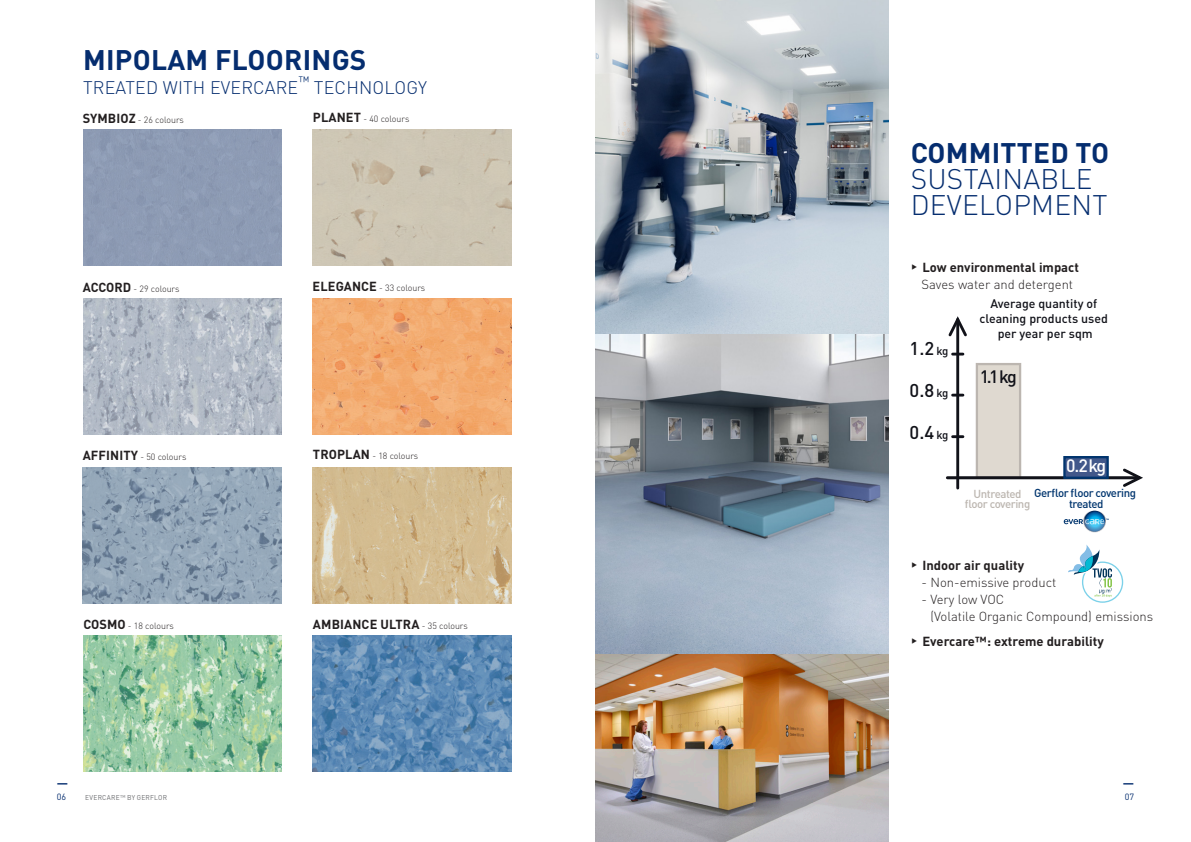
<style>
.page{position:relative;width:1191px;height:842px;background:#fff}
.page>*{position:absolute;margin:0;border:0;box-sizing:border-box;transform-origin:0 0}
.t1{font:700 28px/26px "DIN Pro";letter-spacing:.01em;color:#052d6f}
.t2{font:300 28px "DIN Pro";letter-spacing:.01em;color:#052d6f}
.t3{font:500 18.3px "DIN Pro";color:#111219}
.t4{font:300 18px "DIN Pro";letter-spacing:.01em;color:#052d6f}
.t5{font:500 17.8px "DIN Pro";color:#111219}
.t6{font:500 17.8px "DIN Pro";color:#fff}
.t7{font:700 13px "DIN Pro";color:#231f20}
.t8{font:300 13px/17px "DIN Pro";color:#231f20}
.t9{font:500 12.4px/14.9px "DIN Pro";color:#111219;text-align:center}
.t10{font:500 11.5px/10.3px "DIN Pro";letter-spacing:-.04em;color:#01356e;text-align:center}
.t11{font:500 11.5px/10.3px "DIN Pro";letter-spacing:-.04em;color:#bcb6b0;text-align:center}
.t12{font:700 11px "DIN Pro";color:#052d6f}
.t13{font:300 9px "DIN Pro";color:#231f20}
.t14{font:9px "DIN Pro";color:#052d6f}
.t15{font:7px "DIN Pro";letter-spacing:.03em;color:#6c6d70;scale:.95 1}
.s1{font-weight:700;font-size:13px}
.s2{font-weight:300;font-size:9px}
.s3{font-weight:300}
.s4{font-size:11.5px}
</style>
<div class="page">
<img style="left:595px;top:0;width:294px;height:842px">
<img style="left:83px;top:635px;width:199px;height:137px">
<img style="left:313px;top:467px;width:198px;height:136px">
<img style="left:313px;top:299px;width:198px;height:136px">
<img style="left:313px;top:635px;width:198px;height:137px">
<img style="left:83px;top:299px;width:199px;height:136px">
<div style="left:977px;top:364px;width:43px;height:114px;background:#dfd9d0"></div>
<div style="left:975px;top:363px;width:46px;height:116px;border:2px solid #bcb6b0"></div>
<hr style="left:956px;top:319px;width:3px;height:169px;background:#111219">
<hr style="left:947px;top:476px;width:190px;height:3px;background:#111219">
<svg style="left:952px;top:435px;width:11px;height:3px"></svg>
<svg style="left:952px;top:394px;width:11px;height:3px"></svg>
<svg style="left:952px;top:353px;width:11px;height:2px"></svg>
<svg style="left:1120px;top:468px;width:23px;height:19px"></svg>
<svg style="left:948px;top:316px;width:19px;height:23px"></svg>
<div style="left:1064px;top:457px;width:43px;height:21px;background:#42588a"></div>
<div style="left:1063px;top:456px;width:45px;height:23px;border:2px solid #01356e"></div>
<svg style="left:1063px;top:510px;width:45px;height:22px"></svg>
<svg style="left:1068px;top:545px;width:55px;height:58px"></svg>
<div style="left:313px;top:129px;width:198px;height:136px;background:#cdc6b4"></div>
<img style="left:83px;top:467px;width:198px;height:136px">
<p class="t1" style="left:83px;top:46px;width:285px">MIPOLAM FLOORINGS</p>
<p class="t4" style="left:83px;top:75px;width:345px">TREATED WITH EVERCARE<sup>™</sup> TECHNOLOGY</p>
<p class="t13" style="left:83px;top:113px;width:103px"><span class="s1">SYMBIOZ</span> - 26 colours</p>
<p class="t13" style="left:313px;top:113px;width:98px"><span class="s1">PLANET</span> - 40 colours</p>
<p class="t13" style="left:83px;top:283px;width:98px"><span class="s1">ACCORD</span> - 29 colours</p>
<p class="t13" style="left:312px;top:282px;width:114px"><span class="s1">ELEGANCE</span> - 33 colours</p>
<p class="t13" style="left:83px;top:451px;width:105px"><span class="s1">AFFINITY</span> - 50 colours</p>
<p class="t13" style="left:313px;top:450px;width:107px"><span class="s1">TROPLAN</span> - 18 colours</p>
<p class="t13" style="left:83px;top:619px;width:92px"><span class="s1">COSMO</span> - 18 colours</p>
<p class="t7" style="left:313px;top:615px;width:156px">AMBIANCE ULTRA <span class="s2">- 35 colours</span></p>
<p class="t1" style="left:910px;top:139px;width:200px">COMMITTED TO<br><span class="s3">SUSTAINABLE</span></p>
<p class="t2" style="left:910px;top:186px;width:198px">DEVELOPMENT</p>
<p class="t7" style="left:910px;top:259px;width:170px">◆ Low environmental impact</p>
<p class="t8" style="left:921px;top:275px;width:153px">Saves water and detergent</p>
<p class="t3" style="left:909px;top:336px;width:40px">1.2 <span class="s4">kg</span></p>
<p class="t3" style="left:909px;top:378px;width:40px">0.8 <span class="s4">kg</span></p>
<p class="t3" style="left:909px;top:420px;width:40px">0.4 <span class="s4">kg</span></p>
<p class="t9" style="left:979px;top:295px;width:130px">Average quantity of cleaning products used per year per sqm</p>
<p class="t5" style="left:979px;top:365px;width:39px">1.1 kg</p>
<p class="t6" style="left:1066px;top:454px;width:42px">0.2 kg</p>
<p class="t11" style="left:964px;top:488px;width:67px">Untreated floor covering</p>
<p class="t10" style="left:1034px;top:487px;width:104px">Gerflor floor covering treated</p>
<p class="t7" style="left:910px;top:556px;width:115px">◆ Indoor air quality</p>
<p class="t8" style="left:921px;top:573px;width:136px">- Non-emissive product</p>
<p class="t8" style="left:930px;top:590px;width:224px;text-indent:-9px">- Very low VOC<br>(Volatile Organic Compound) emissions</p>
<p class="t7" style="left:910px;top:633px;width:195px">◆ Evercare™: extreme durability</p>
<p class="t12" style="left:57px;top:776px;width:13px">—</p>
<p class="t14" style="left:57px;top:791px;width:11px">06</p>
<p class="t12" style="left:1123px;top:776px;width:13px">—</p>
<p class="t15" style="left:85px;top:793px;width:88px">EVERCARE<span class="s3">™</span> BY GERFLOR</p>
<p class="t14" style="left:1124px;top:791px;width:11px">07</p>
</div>
